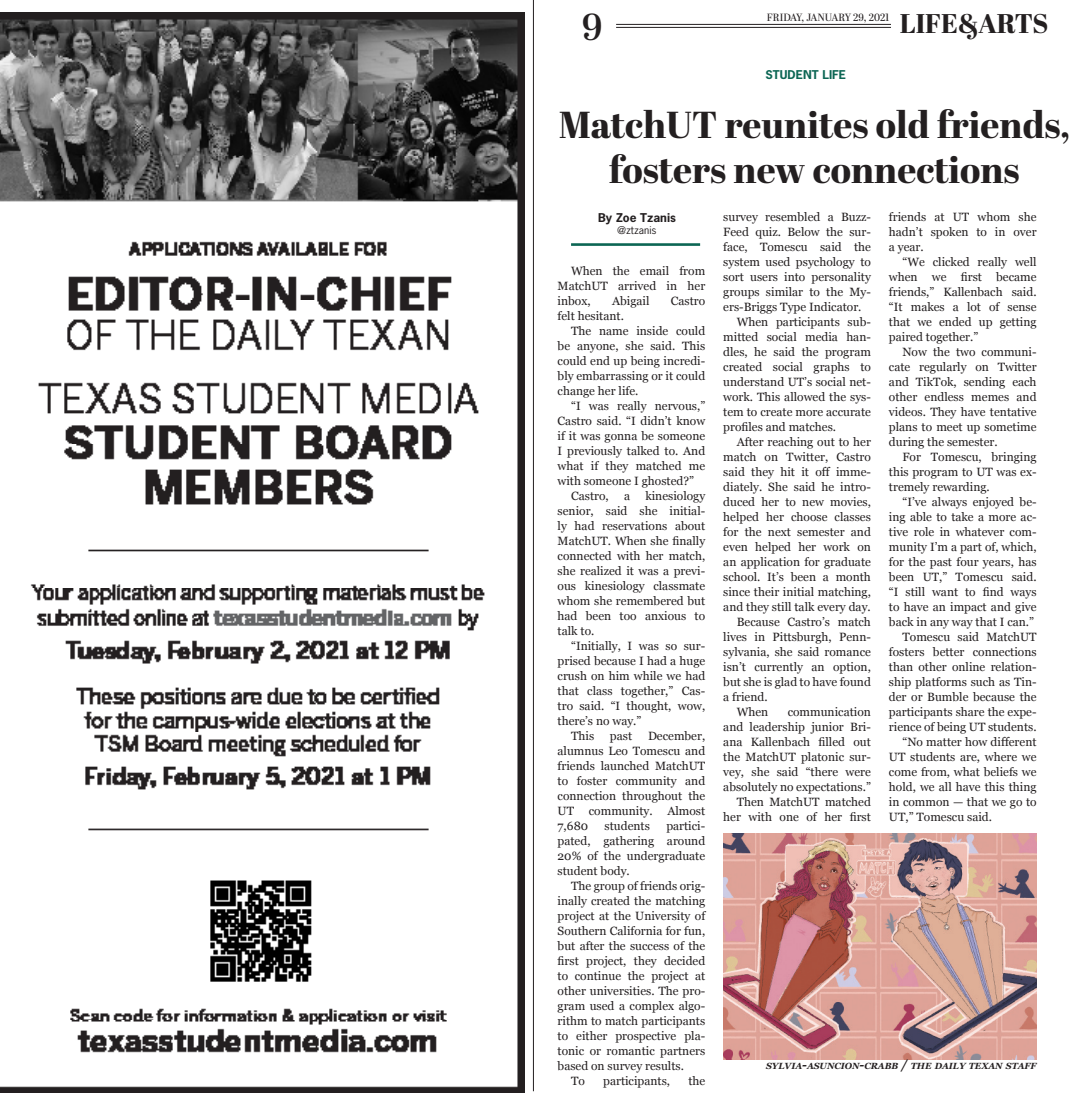
<style>
.page{position:relative;width:1080px;height:1107px;background:#fff}
.page>*{position:absolute;margin:0;border:0;box-sizing:border-box;transform-origin:0 0}
.t1{font:800 37.5px/45px "Abril Display";color:#231f20;text-align:center}
.t2{font:600 37.5px "Abril Display";color:#231f20}
.t3{font:800 27px "Abril Display";color:#231f20}
.t4{font:12px/15px "Georgia";color:#231f20;text-align:justify}
.t5{font:700 11.4px "News Gothic Std";color:#0c6654;scale:1.05 1}
.t6{font:700 11.4px "News Gothic Std";color:#231f20;scale:1.05 1}
.t7{font:10.5px "Abril Display";color:#231f20}
.t8{font:10.05px "News Gothic Std";color:#231f20;scale:1.05 1}
.t9{font:italic 700 8.85px "Georgia";color:#231f20}
.s1{font-size:12.75px}
</style>
<div class="page">
<img style="left:0;top:13px;width:524px;height:1080px">
<hr style="left:533px;top:0;width:1px;height:1091px;background:#231f20">
<hr style="left:616px;top:27px;width:275px;height:1px;background:#231f20">
<hr style="left:616px;top:24px;width:275px;height:1px;background:#231f20">
<hr style="left:571px;top:243px;width:129px;height:3px;background:#0c6654">
<img style="left:723px;top:833px;width:314px;height:227px">
<h1 class="t2" style="left:582px;top:1px;width:22px">9</h1>
<h2 class="t3" style="left:900px;top:4px;width:150px">LIFE&amp;ARTS</h2>
<p class="t7" style="left:767px;top:10px;width:124px">FRIDAY, JANUARY 29, 2021</p>
<p class="t5" style="left:766px;top:68px;width:78px">STUDENT LIFE</p>
<h1 class="t1" style="left:559px;top:104px;width:513px">MatchUT reunites old friends, fosters new connections</h1>
<p class="t6" style="left:598px;top:210px;width:76px">By Zoe Tzanis</p>
<p class="t8" style="left:618px;top:224px;width:39px">@ztzanis</p>
<p class="t4" style="left:558px;top:263px;width:149px;text-indent:14px">When the email from MatchUT arrived in her inbox,</p>
<p class="t4" style="left:612px;top:293px;width:39px">Abigail</p>
<p class="t4" style="left:671px;top:293px;width:36px">Castro</p>
<p class="t4" style="left:558px;top:308px;width:68px">felt hesitant.</p>
<p class="t4" style="left:571px;top:323px;width:136px">The name inside could</p>
<p class="t4" style="left:558px;top:338px;width:149px">be anyone, she said. This</p>
<p class="t4" style="left:558px;top:353px;width:149px">could end up being incredi-</p>
<p class="t4" style="left:558px;top:368px;width:149px">bly embarrassing or it could</p>
<p class="t4" style="left:558px;top:383px;width:82px">change her life.</p>
<p class="t4" style="left:571px;top:398px;width:136px">“I was really nervous,”</p>
<p class="t4" style="left:558px;top:413px;width:149px">Castro said. “I didn’t know</p>
<p class="t4" style="left:558px;top:428px;width:149px">if it was gonna be someone</p>
<p class="t4" style="left:558px;top:443px;width:149px">I previously talked to. And</p>
<p class="t4" style="left:558px;top:458px;width:149px">what if they matched me</p>
<p class="t4" style="left:558px;top:473px;width:138px">with someone I ghosted?”</p>
<p class="t4" style="left:571px;top:488px;width:39px">Castro,</p>
<p class="t4" style="left:624px;top:488px;width:8px">a</p>
<p class="t4" style="left:558px;top:488px;width:149px;text-indent:88px">kinesiology senior, said she initial&shy;ly had reservations about MatchUT. When she finally connected with her match, she realized it was a previ&shy;ous kinesiology classmate whom she remembered but had been too anxious to talk to.</p>
<p class="t4" style="left:571px;top:638px;width:136px">“Initially, I was so sur-</p>
<p class="t4" style="left:558px;top:653px;width:149px">prised because I had a huge</p>
<p class="t4" style="left:558px;top:668px;width:149px">crush on him while we had</p>
<p class="t4" style="left:558px;top:683px;width:149px">that class together,” Cas-</p>
<p class="t4" style="left:558px;top:698px;width:149px">tro said. “I thought, wow,</p>
<p class="t4" style="left:558px;top:713px;width:85px">there’s no way.”</p>
<p class="t4" style="left:571px;top:728px;width:25px">This</p>
<p class="t4" style="left:610px;top:728px;width:24px">past</p>
<p class="t4" style="left:558px;top:728px;width:149px;text-indent:90px">December, alumnus Leo Tomescu and friends launched MatchUT to foster community and connection throughout the UT community. Almost 7,680</p>
<p class="t4" style="left:605px;top:818px;width:47px">students</p>
<p class="t4" style="left:558px;top:818px;width:149px;text-indent:109px">partici&shy;pated, gathering around 20% of the undergraduate student body.</p>
<p class="t4" style="left:571px;top:878px;width:136px">The group of friends orig-</p>
<p class="t4" style="left:558px;top:893px;width:149px">inally created the matching</p>
<p class="t4" style="left:558px;top:908px;width:149px">project at the University of</p>
<p class="t4" style="left:558px;top:923px;width:149px">Southern California for fun,</p>
<p class="t4" style="left:558px;top:938px;width:149px">but after the success of the</p>
<p class="t4" style="left:558px;top:953px;width:149px">first project, they decided</p>
<p class="t4" style="left:558px;top:968px;width:149px">to continue the project at</p>
<p class="t4" style="left:558px;top:983px;width:149px">other universities. The pro-</p>
<p class="t4" style="left:558px;top:998px;width:149px">gram used a complex algo-</p>
<p class="t4" style="left:558px;top:1013px;width:149px">rithm to match participants</p>
<p class="t4" style="left:558px;top:1028px;width:149px">to either prospective pla-</p>
<p class="t4" style="left:558px;top:1043px;width:149px">tonic or romantic partners</p>
<p class="t4" style="left:558px;top:1058px;width:128px">based on survey results.</p>
<p class="t4" style="left:571px;top:1073px;width:15px">To</p>
<p class="t4" style="left:603px;top:1073px;width:68px">participants,</p>
<p class="t4" style="left:688px;top:1073px;width:18px">the</p>
<p class="t4" style="left:723px;top:209px;width:149px">survey resembled a Buzz-</p>
<p class="t4" style="left:723px;top:224px;width:149px">Feed quiz. Below the sur-</p>
<p class="t4" style="left:723px;top:239px;width:149px">face, Tomescu said the</p>
<p class="t4" style="left:723px;top:254px;width:149px">system used psychology to</p>
<p class="t4" style="left:723px;top:269px;width:149px">sort users into personality</p>
<p class="t4" style="left:723px;top:284px;width:149px">groups similar to the My-</p>
<p class="t4" style="left:723px;top:299px;width:140px">ers-Briggs Type Indicator.</p>
<p class="t4" style="left:737px;top:314px;width:136px">When participants sub-</p>
<p class="t4" style="left:723px;top:329px;width:149px">mitted social media han-</p>
<p class="t4" style="left:723px;top:344px;width:149px">dles, he said the program</p>
<p class="t4" style="left:723px;top:359px;width:149px">created social graphs to</p>
<p class="t4" style="left:723px;top:374px;width:149px">understand UT’s social net-</p>
<p class="t4" style="left:723px;top:389px;width:149px">work. This allowed the sys-</p>
<p class="t4" style="left:723px;top:404px;width:149px">tem to create more accurate</p>
<p class="t4" style="left:723px;top:419px;width:114px">profiles and matches.</p>
<p class="t4" style="left:737px;top:434px;width:136px">After reaching out to her</p>
<p class="t4" style="left:723px;top:449px;width:149px">match on Twitter, Castro</p>
<p class="t4" style="left:723px;top:464px;width:149px">said they hit it off imme-</p>
<p class="t4" style="left:723px;top:479px;width:149px">diately. She said he intro-</p>
<p class="t4" style="left:723px;top:494px;width:149px">duced her to new movies,</p>
<p class="t4" style="left:723px;top:509px;width:149px">helped her choose classes</p>
<p class="t4" style="left:723px;top:524px;width:149px">for the next semester and</p>
<p class="t4" style="left:723px;top:539px;width:149px">even helped her work on</p>
<p class="t4" style="left:723px;top:554px;width:149px">an application for graduate</p>
<p class="t4" style="left:723px;top:569px;width:149px">school. It’s been a month</p>
<p class="t4" style="left:723px;top:584px;width:149px">since their initial matching,</p>
<p class="t4" style="left:723px;top:599px;width:149px">and they still talk every day.</p>
<p class="t4" style="left:737px;top:614px;width:136px">Because Castro’s match</p>
<p class="t4" style="left:723px;top:629px;width:149px">lives in Pittsburgh, Penn-</p>
<p class="t4" style="left:723px;top:644px;width:149px">sylvania, she said romance</p>
<p class="t4" style="left:723px;top:659px;width:149px">isn’t currently an option,</p>
<p class="t4" style="left:723px;top:674px;width:149px">but she is glad to have found</p>
<p class="t4" style="left:723px;top:689px;width:46px">a friend.</p>
<p class="t4" style="left:737px;top:704px;width:33px">When</p>
<p class="t4" style="left:723px;top:704px;width:149px;text-align:right">communication<br>and leadership junior Bri&shy;ana Kallenbach filled out the MatchUT platonic sur&shy;vey, she said “there were absolutely no expectations.”<br>Then MatchUT matched her with one of her first</p>
<p class="t4" style="left:889px;top:209px;width:149px">friends at UT whom she hadn’t spoken to in over a year.</p>
<p class="t4" style="left:889px;top:254px;width:149px;text-indent:14px">“We clicked really well when we first became friends,” Kallenbach said. “It makes a lot of sense that we ended up getting paired together.”</p>
<p class="t4" style="left:889px;top:344px;width:149px;text-indent:14px">Now the two communi&shy;cate regularly on Twitter and TikTok, sending each other endless memes and videos. They have tentative plans to meet up sometime during the semester.</p>
<p class="t4" style="left:889px;top:449px;width:149px;text-indent:14px">For Tomescu, bringing this program to UT was ex&shy;tremely rewarding.</p>
<p class="t4" style="left:902px;top:494px;width:136px">“I’ve always enjoyed be-</p>
<p class="t4" style="left:889px;top:509px;width:149px">ing able to take a more ac-</p>
<p class="t4" style="left:889px;top:524px;width:149px">tive role in whatever com-</p>
<p class="t4" style="left:889px;top:539px;width:149px">munity I’m a part of, which,</p>
<p class="t4" style="left:889px;top:554px;width:149px">for the past four years, has</p>
<p class="t4" style="left:889px;top:569px;width:149px">been UT,” Tomescu said.</p>
<p class="t4" style="left:889px;top:584px;width:149px">“I still want to find ways</p>
<p class="t4" style="left:889px;top:599px;width:149px">to have an impact and give</p>
<p class="t4" style="left:889px;top:614px;width:147px">back in any way that I can.”</p>
<p class="t4" style="left:902px;top:629px;width:136px">Tomescu said MatchUT</p>
<p class="t4" style="left:889px;top:644px;width:149px">fosters better connections</p>
<p class="t4" style="left:889px;top:659px;width:149px">than other online relation-</p>
<p class="t4" style="left:889px;top:674px;width:149px">ship platforms such as Tin-</p>
<p class="t4" style="left:889px;top:689px;width:149px">der or Bumble because the</p>
<p class="t4" style="left:889px;top:704px;width:149px">participants share the expe-</p>
<p class="t4" style="left:889px;top:719px;width:149px">rience of being UT students.</p>
<p class="t4" style="left:902px;top:734px;width:136px">“No matter how different</p>
<p class="t4" style="left:889px;top:749px;width:149px">UT students are, where we</p>
<p class="t4" style="left:889px;top:764px;width:149px">come from, what beliefs we</p>
<p class="t4" style="left:889px;top:779px;width:149px">hold, we all have this thing</p>
<p class="t4" style="left:889px;top:794px;width:149px">in common — that we go to</p>
<p class="t4" style="left:889px;top:809px;width:105px">UT,” Tomescu said.</p>
<p class="t9" style="left:766px;top:1060px;width:272px">SYLVIA<span class="s1">-</span>ASUNCION<span class="s1">-</span>CRABB <span class="s1">/</span> THE DAILY TEXAN STAFF</p>
</div>
